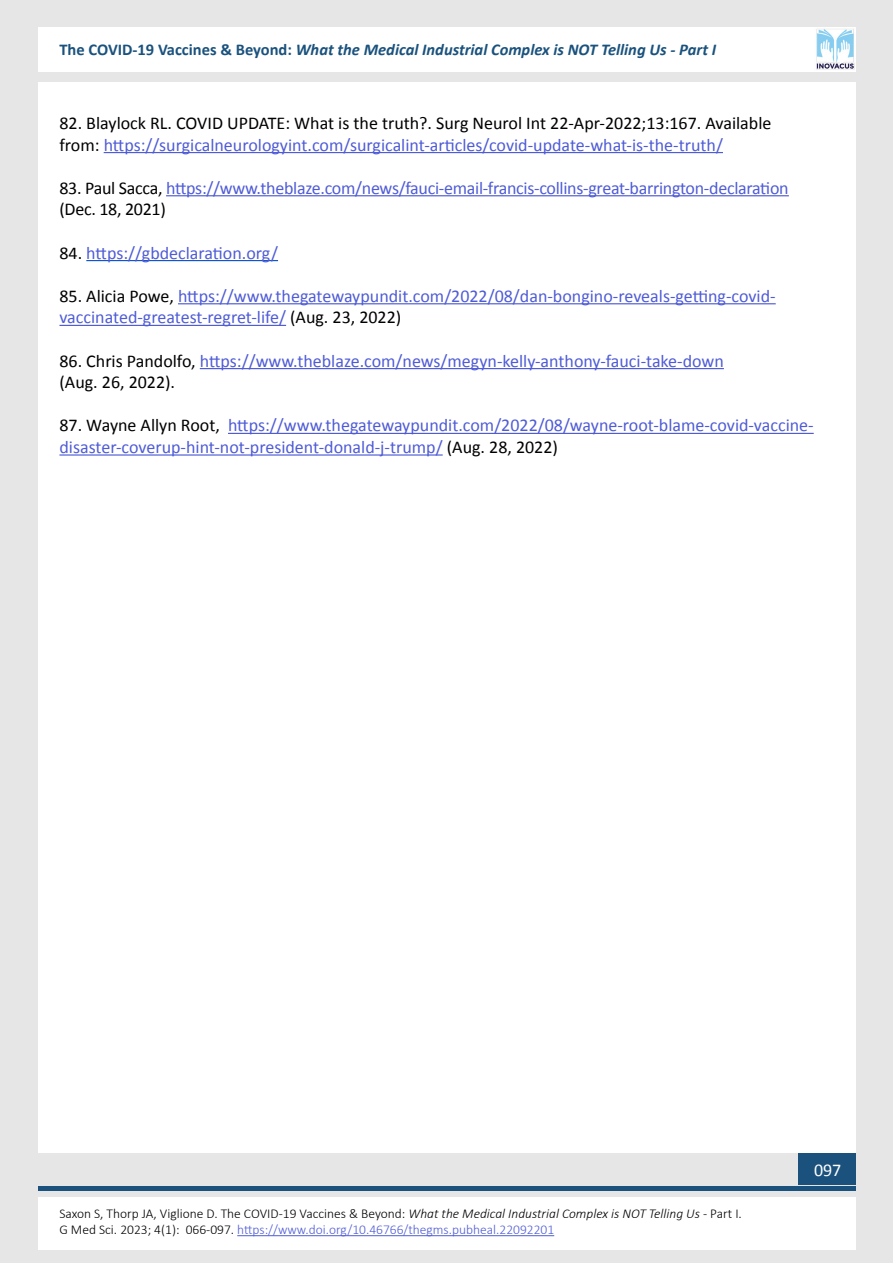
<style>
.page{position:relative;width:893px;height:1263px;background:#e6e6e6}
.page>*{position:absolute;margin:0;border:0;box-sizing:border-box;transform-origin:0 0}
.t1{font:18px/21.6px "Calibri";color:#4f5cd6}
.t2{font:18px/21.6px "Calibri";color:#000}
.t3{font:18px "Calibri";color:#fff}
.t4{font:italic 700 16.5px "Calibri";color:#1a527d}
.t5{font:300 13.5px/16.2px "Calibri";color:#000}
.s1{font-style:normal}
.s2{color:#4f5cd6}
.s3{color:#000}
.s4{font-style:italic}
</style>
<div class="page">
<div style="left:38px;top:1197px;width:817px;height:52px;background:#fff"></div>
<hr style="left:38px;top:1186px;width:817px;height:4px;background:#1a527d">
<div style="left:798px;top:1153px;width:57px;height:31px;background:#1a527d"></div>
<div style="left:38px;top:82px;width:817px;height:1071px;background:#fff"></div>
<div style="left:38px;top:27px;width:817px;height:45px;background:#fff"></div>
<img style="left:816px;top:29px;width:39px;height:41px">
<hr style="left:237px;top:1235px;width:317px;height:1px;background:#4f5cd6">
<hr style="left:104px;top:152px;width:619px;height:1px;background:#4f5cd6">
<hr style="left:166px;top:195px;width:623px;height:1px;background:#4f5cd6">
<hr style="left:86px;top:260px;width:192px;height:1px;background:#15c">
<hr style="left:178px;top:303px;width:598px;height:1px;background:#4f5cd6">
<hr style="left:59px;top:325px;width:227px;height:1px;background:#4f5cd6">
<hr style="left:200px;top:368px;width:524px;height:1px;background:#4f5cd6">
<hr style="left:228px;top:433px;width:586px;height:1px;background:#4f5cd6">
<hr style="left:59px;top:454px;width:384px;height:2px;background:#4f5cd6">
<p class="t4" style="left:59px;top:39px;width:658px"><span class="s1">The COVID-19 Vaccines &amp; Beyond:</span> What the Medical Industrial Complex is NOT Telling Us - Part I</p>
<p class="t2" style="left:59px;top:111px;width:713px">82. Blaylock RL. COVID UPDATE: What is the truth?. Surg Neurol Int 22-Apr-2022;13:167. Available from: <span class="s2">https://surgicalneurologyint.com/surgicalint-articles/covid-update-what-is-the-truth/</span></p>
<p class="t1" style="left:59px;top:176px;width:731px"><span class="s3">83. Paul Sacca,</span> https://www.theblaze.com/news/fauci-email-francis-collins-great-barrington-declaration <span class="s3">(Dec. 18, 2021)</span></p>
<p class="t1" style="left:59px;top:241px;width:220px"><span class="s3">84.</span> https://gbdeclaration.org/</p>
<p class="t1" style="left:59px;top:284px;width:718px"><span class="s3">85. Alicia Powe,</span> https://www.thegatewaypundit.com/2022/08/dan-bongino-reveals-getting-covid&shy;vaccinated-greatest-regret-life/ <span class="s3">(Aug. 23, 2022)</span></p>
<p class="t1" style="left:59px;top:349px;width:666px"><span class="s3">86. Chris Pandolfo,</span> https://www.theblaze.com/news/megyn-kelly-anthony-fauci-take-down <span class="s3">(Aug. 26, 2022).</span></p>
<p class="t1" style="left:59px;top:414px;width:756px"><span class="s3">87. Wayne Allyn Root,</span> https://www.thegatewaypundit.com/2022/08/wayne-root-blame-covid-vaccine&shy;disaster-coverup-hint-not-president-donald-j-trump/ <span class="s3">(Aug. 28, 2022)</span></p>
<p class="t5" style="left:59px;top:1205px;width:684px">Saxon S, Thorp JA, Viglione D. The COVID-19 Vaccines &amp; Beyond: <span class="s4">What the Medical Industrial Complex is NOT Telling Us</span> - Part I.<br>G Med Sci. 2023; 4(1): 066-097. <span class="s2">https://www.doi.org/10.46766/thegms.pubheal.22092201</span></p>
<p class="t3" style="left:814px;top:1159px;width:29px">097</p>
</div>
